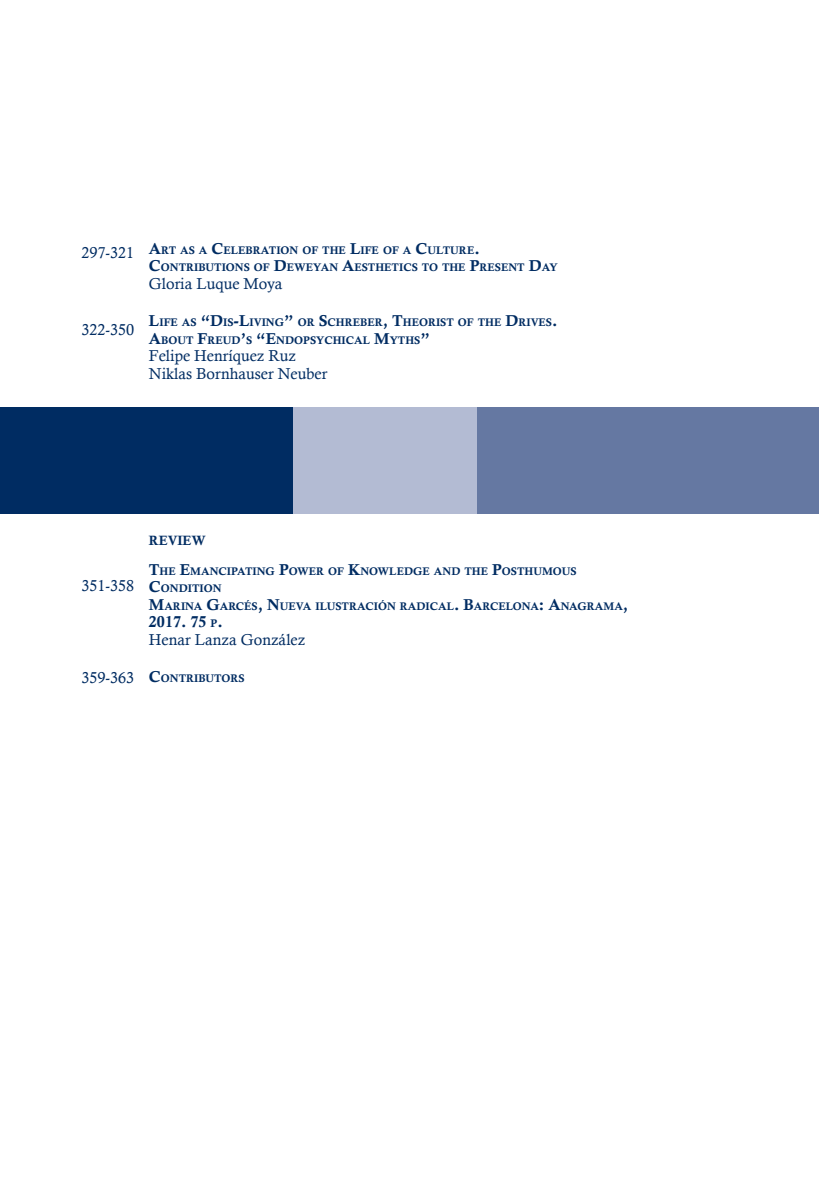
<style>
.page{position:relative;width:819px;height:1191px;background:#fff}
.page>*{position:absolute;margin:0;border:0;box-sizing:border-box;transform-origin:0 0}
.Autor{font:15.75px/17.5px "Calisto";color:#002c62}
.Titulo{font:15.75px "Calis MT Bol";color:#002c62}
.Autor-2{font:13.47px "Calis MT Bol";color:#002c62}
.Autor-3{font:11.03px/17.5px "Calis MT Bol";color:#002c62}
.Titulo-2{font:11.03px/17.5px "Calis MT Bol";color:#002c62}
.s1{font-size:15.75px}
.s2{font-size:11.03px}
</style>
<div class="page">
<div style="left:0;top:407px;width:293px;height:106px;background:#002c62"></div>
<div style="left:293px;top:407px;width:183px;height:106px;background:#b3bbd3"></div>
<div style="left:477px;top:407px;width:342px;height:106px;background:#6578a2"></div>
<p class="Autor" style="left:81px;top:244px;width:54px">297-321</p>
<p class="Autor" style="left:81px;top:321px;width:54px">322-350</p>
<p class="Autor-3" style="left:149px;top:241px;width:410px"><span class="s1">A</span>RT AS A <span class="s1">C</span>ELEBRATION OF THE <span class="s1">L</span>IFE OF A <span class="s1">C</span>ULTURE<span class="s1">.<br>C</span>ONTRIBUTIONS OF <span class="s1">D</span>EWEYAN <span class="s1">A</span>ESTHETICS TO THE <span class="s1">P</span>RESENT <span class="s1">D</span>AY</p>
<p class="Autor" style="left:149px;top:274px;width:135px">Gloria Luque Moya</p>
<p class="Autor-3" style="left:149px;top:313px;width:410px"><span class="s1">L</span>IFE AS <span class="s1">“D</span>IS<span class="s1">-L</span>IVING<span class="s1">”</span> OR <span class="s1">S</span>CHREBER<span class="s1">, T</span>HEORIST OF THE <span class="s1">D</span>RIVES<span class="s1">.<br>A</span>BOUT <span class="s1">F</span>REUD<span class="s1">’</span>S <span class="s1">“E</span>NDOPSYCHICAL <span class="s1">M</span>YTHS<span class="s1">”</span></p>
<p class="Autor" style="left:149px;top:347px;width:180px">Felipe Henríquez Ruz<br>Niklas Bornhauser Neuber</p>
<p class="Autor" style="left:81px;top:576px;width:54px">351-358</p>
<p class="Autor" style="left:81px;top:668px;width:54px">359-363</p>
<p class="Autor-2" style="left:149px;top:532px;width:58px">REVIEW</p>
<p class="Titulo-2" style="left:149px;top:562px;width:429px"><span class="s1">T</span>HE <span class="s1">E</span>MANCIPATING <span class="s1">P</span>OWER OF <span class="s1">K</span>NOWLEDGE AND THE <span class="s1">P</span>OSTHUMOUS<br><span class="s1">C</span>ONDITION</p>
<p class="Titulo-2" style="left:149px;top:597px;width:481px"><span class="s1">M</span>ARINA <span class="s1">G</span>ARCÉS<span class="s1">, N</span>UEVA ILUSTRACIÓN RADICAL<span class="s1">. B</span>ARCELONA<span class="s1">: A</span>NAGRAMA<span class="s1">,</span></p>
<p class="Titulo" style="left:149px;top:613px;width:75px">2017. 75 <span class="s2">P</span>.</p>
<p class="Autor" style="left:149px;top:630px;width:158px">Henar Lanza González</p>
<p class="Autor-3" style="left:149px;top:669px;width:97px"><span class="s1">C</span>ONTRIBUTORS</p>
</div>
